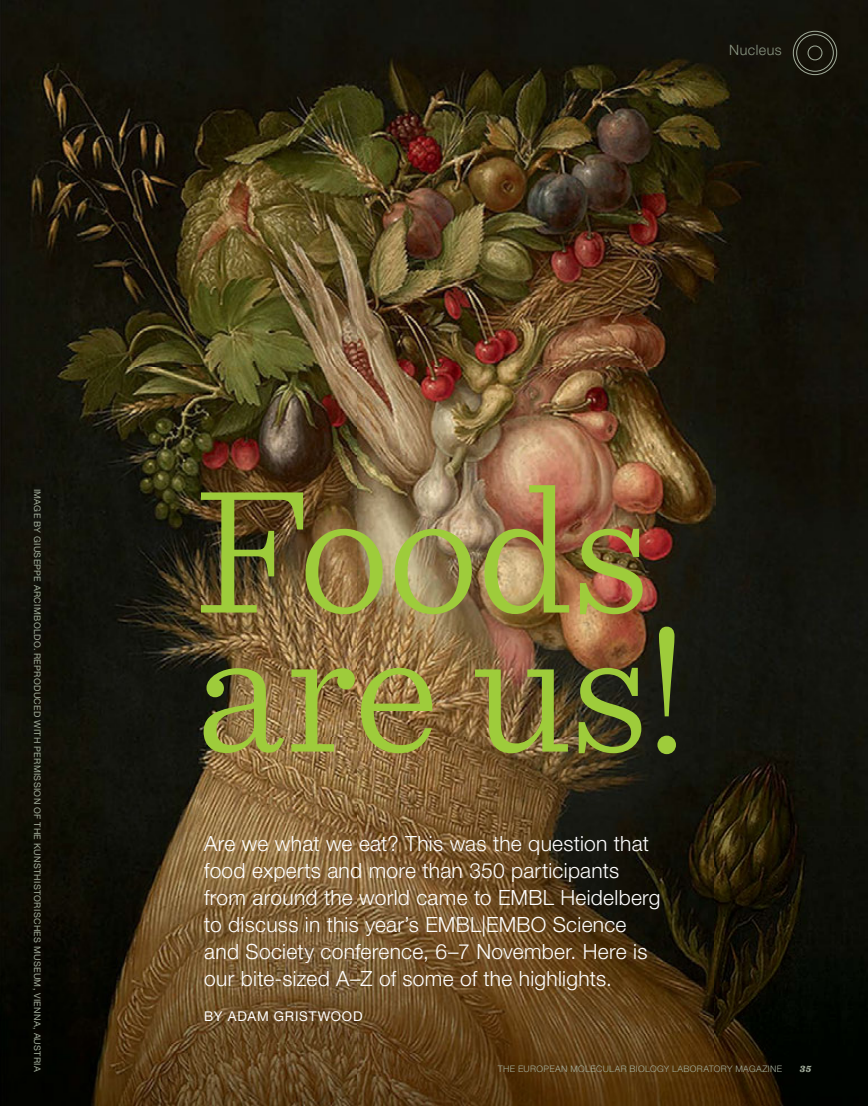
<style>
.page{position:relative;width:868px;height:1106px;background:#fff}
.page>*{position:absolute;margin:0;border:0;box-sizing:border-box;transform-origin:0 0}
.t1{font:300 185.25px/138.9px "Sentinel";letter-spacing:-.015em;color:#9ecc3b}
.t2{font:300 21px/27px "Helvetica Neue LT Std";letter-spacing:.015em;color:#fff}
.t3{font:300 14.25px "Helvetica Neue LT Std";letter-spacing:.035em;color:#8a9682}
.t4{font:13.5px "Helvetica Neue LT Std";letter-spacing:.06em;color:#fff}
.t5{font:italic 900 9.75px "Sentinel";color:#a3ae9c}
.t6{font:9px "Helvetica Neue LT Std";letter-spacing:.04em;color:#a3ae9c}
.t7{font:300 9px "Helvetica Neue LT Std";letter-spacing:.04em;color:#a3ae9c}
</style>
<div class="page">
<img style="left:0;top:0;width:867px;height:752px">
<img style="left:0;top:752px;width:867px;height:354px">
<div style="left:792px;top:31px;width:45px;height:44px;border:1px solid #a3ae9c;border-radius:50%"></div>
<div style="left:796px;top:34px;width:37px;height:38px;border:1px solid #a3ae9c;border-radius:50%"></div>
<div style="left:807px;top:46px;width:15px;height:14px;border:1px solid #a3ae9c;border-radius:50%"></div>
<p class="t3" style="left:729px;top:45px;width:54px">Nucleus</p>
<p class="t6" style="left:40px;top:488px;width:585px;rotate:90deg">IMAGE BY GIUSEPPE ARCIMBOLDO. REPRODUCED WITH PERMISSION OF THE KUNSTHISTORISCHES MUSEUM, VIENNA, AUSTRIA</p>
<h1 class="t1" style="left:195px;top:487px;width:497px">Foods are us!</h1>
<p class="t2" style="left:204px;top:831px;width:458px">Are we what we eat? This was the question that food experts and more than 350 participants from around the world came to EMBL Heidelberg to discuss in this year’s EMBL|EMBO Science and Society conference, 6–7 November. Here is our bite-sized A–Z of some of the highlights.</p>
<p class="t4" style="left:204px;top:1011px;width:160px">BY ADAM GRISTWOOD</p>
<p class="t7" style="left:498px;top:1065px;width:286px">THE EUROPEAN MOLECULAR BIOLOGY LABORATORY MAGAZINE</p>
<p class="t5" style="left:799px;top:1065px;width:13px">35</p>
</div>
